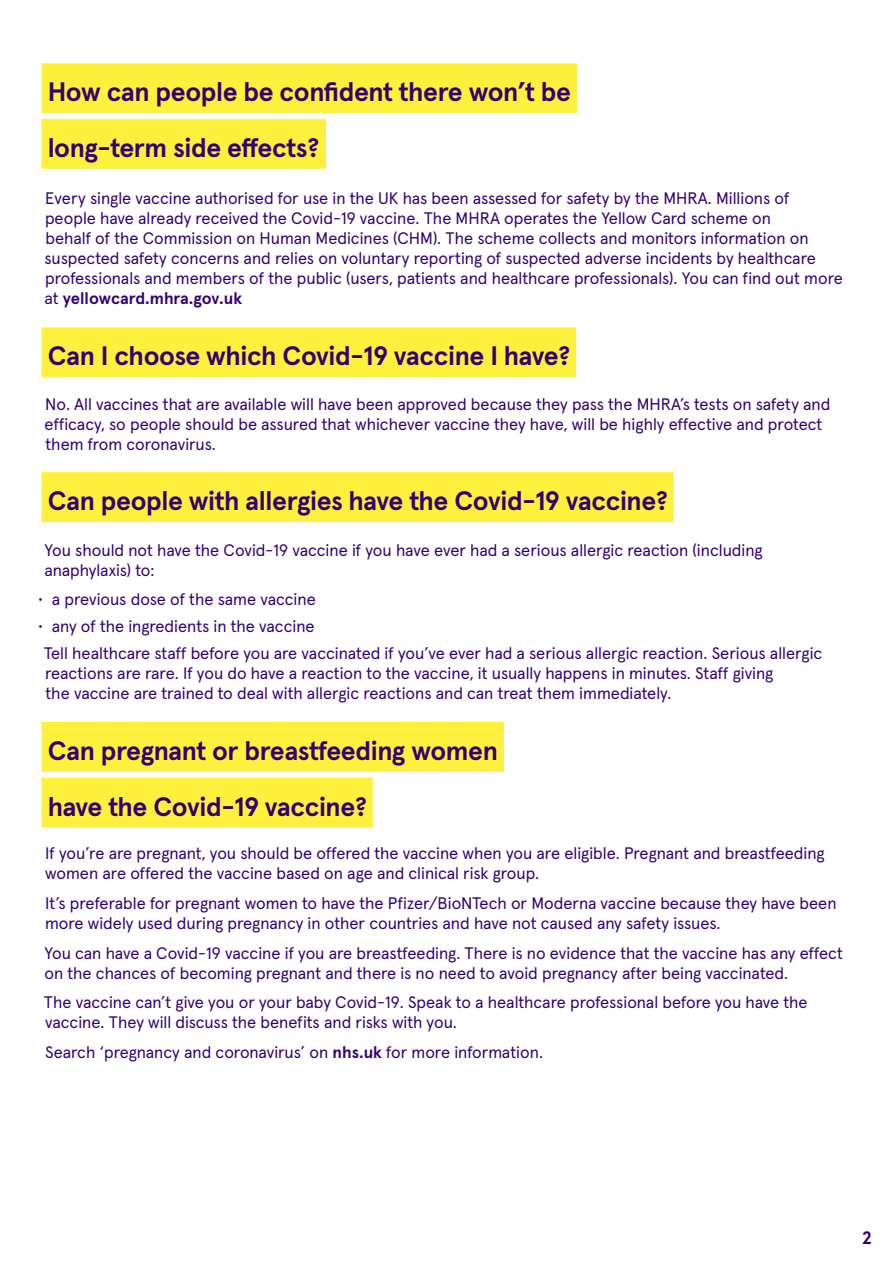
<style>
.page{position:relative;width:893px;height:1263px;background:#fff}
.page>*{position:absolute;margin:0;border:0;box-sizing:border-box;transform-origin:0 0}
.t1{font:700 26.7px/55.7px "Apercu Pro";letter-spacing:-.015em;color:#330072}
.t2{font:700 18px "Apercu Pro";color:#330072}
.t3{font:16.65px/20px "Apercu Pro";color:#330072}
.s1{font-weight:700}
</style>
<div class="page">
<div style="left:41px;top:63px;width:536px;height:50px;background:#fff03e"></div>
<div style="left:41px;top:119px;width:285px;height:50px;background:#fff03e"></div>
<div style="left:41px;top:327px;width:535px;height:50px;background:#fff03e"></div>
<div style="left:41px;top:472px;width:633px;height:50px;background:#fff03e"></div>
<div style="left:41px;top:722px;width:463px;height:50px;background:#fff03e"></div>
<div style="left:41px;top:778px;width:332px;height:49px;background:#fff03e"></div>
<h1 class="t1" style="left:48px;top:62px;width:525px">How can people be confident there won’t be long-term side effects?</h1>
<p class="t3" style="left:45px;top:187px;width:800px">Every single vaccine authorised for use in the UK has been assessed for safety by the MHRA. Millions of people have already received the Covid-19 vaccine. The MHRA operates the Yellow Card scheme on<br>behalf of the Commission on Human Medicines (CHM). The scheme collects and monitors information on suspected safety concerns and relies on voluntary reporting of suspected adverse incidents by healthcare professionals and members of the public (users, patients and healthcare professionals). You can find out more at <span class="s1">yellowcard.mhra.gov.uk</span></p>
<h1 class="t1" style="left:48px;top:326px;width:524px">Can I choose which Covid-19 vaccine I have?</h1>
<p class="t3" style="left:45px;top:393px;width:787px">No. All vaccines that are available will have been approved because they pass the MHRA’s tests on safety and efficacy, so people should be assured that whichever vaccine they have, will be highly effective and protect them from coronavirus.</p>
<h1 class="t1" style="left:48px;top:471px;width:622px">Can people with allergies have the Covid-19 vaccine?</h1>
<p class="t3" style="left:45px;top:538px;width:720px">You should not have the Covid-19 vaccine if you have ever had a serious allergic reaction (including anaphylaxis) to:</p>
<p class="t3" style="left:38px;top:588px;width:280px">• a previous dose of the same vaccine</p>
<p class="t3" style="left:44px;top:611px;width:780px;line-height:27.2px;text-indent:-6px">• any of the ingredients in the vaccine<br>Tell healthcare staff before you are vaccinated if you’ve ever had a serious allergic reaction. Serious allergic</p>
<p class="t3" style="left:45px;top:662px;width:730px">reactions are rare. If you do have a reaction to the vaccine, it usually happens in minutes. Staff giving the vaccine are trained to deal with allergic reactions and can treat them immediately.</p>
<h1 class="t1" style="left:48px;top:721px;width:452px">Can pregnant or breastfeeding women have the Covid-19 vaccine?</h1>
<p class="t3" style="left:45px;top:842px;width:781px">If you’re are pregnant, you should be offered the vaccine when you are eligible. Pregnant and breastfeeding women are offered the vaccine based on age and clinical risk group.</p>
<p class="t3" style="left:45px;top:892px;width:793px">It’s preferable for pregnant women to have the Pfizer/BioNTech or Moderna vaccine because they have been more widely used during pregnancy in other countries and have not caused any safety issues.</p>
<p class="t3" style="left:45px;top:941px;width:800px">You can have a Covid-19 vaccine if you are breastfeeding. There is no evidence that the vaccine has any effect on the chances of becoming pregnant and there is no need to avoid pregnancy after being vaccinated.</p>
<p class="t3" style="left:44px;top:991px;width:765px">The vaccine can’t give you or your baby Covid-19. Speak to a healthcare professional before you have the vaccine. They will discuss the benefits and risks with you.</p>
<p class="t3" style="left:45px;top:1041px;width:499px">Search ‘pregnancy and coronavirus’ on <span class="s1">nhs.uk</span> for more information.</p>
<p class="t2" style="left:862px;top:1224px;width:11px">2</p>
</div>
